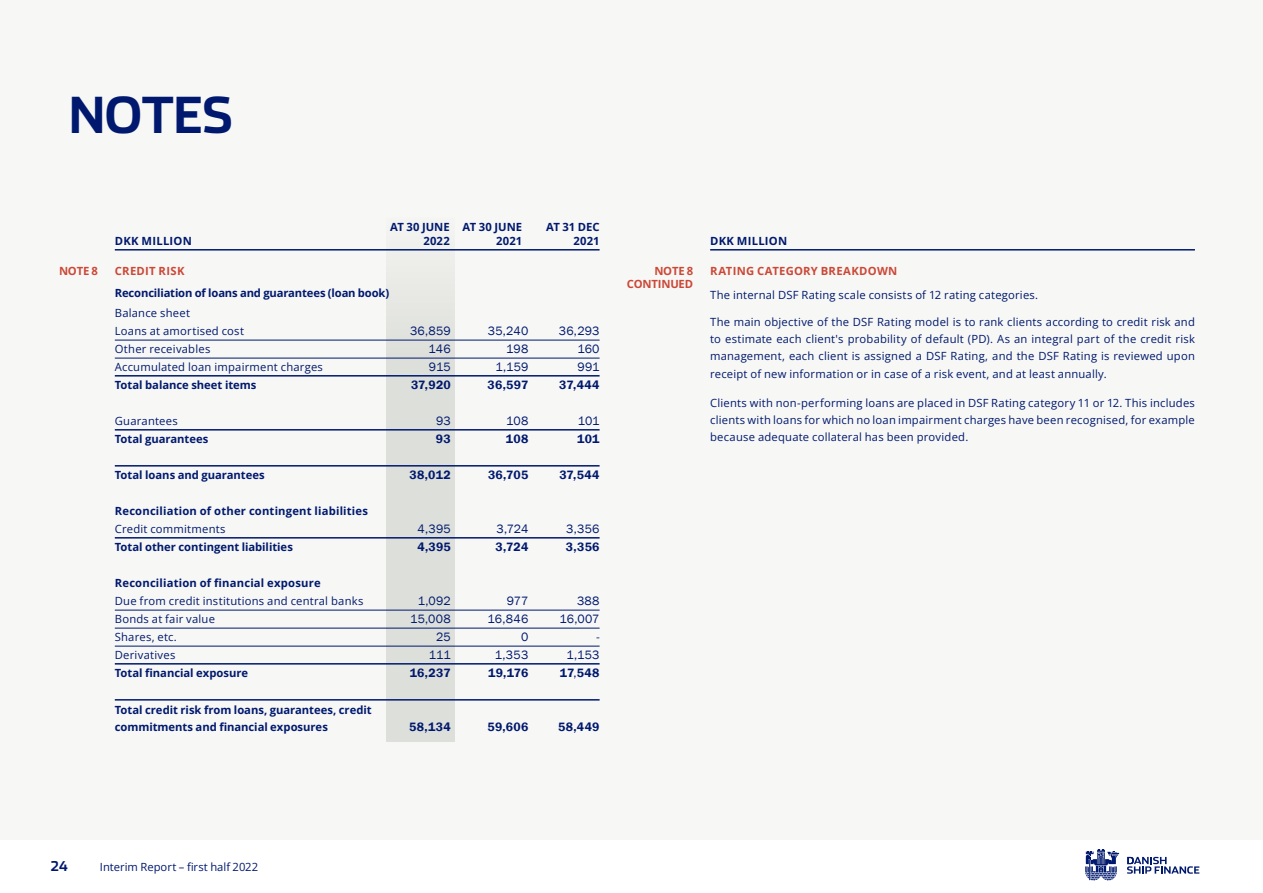
<style>
.page{position:relative;width:1263px;height:893px;background:#fff}
.page>*{position:absolute;margin:0;border:0;box-sizing:border-box;transform-origin:0 0}
.t1{font:700 49.5px "Stainless";letter-spacing:-.01em;color:#00196e}
.t2{font:700 13.5px "Stainless";color:#00196e}
.t3{font:12.45px/18px "Franklin Gothic";letter-spacing:.015em;color:#00196e;text-align:right}
.t4{font:600 12.45px "Franklin Gothic";letter-spacing:.02em;color:#00196e}
.t5{font:11.25px/18px "Open Sans";letter-spacing:.02em;color:#00196e}
.t6{font:700 11.25px/13.5px "Open Sans";color:#00196e;text-align:right}
.t7{font:700 11.25px "Open Sans";letter-spacing:.02em;color:#cb4837}
.t8{font:11.25px "Open Sans";color:#00196e}
.t9{font:700 11.25px "Open Sans";letter-spacing:.02em;color:#00196e}
.t10{font:700 11.25px "Open Sans";letter-spacing:-.015em;color:#cb4837}
.s1{font-weight:600}
</style>
<div class="page">
<div style="left:0;top:0;width:1263px;height:840px;background:#f7f7f5"></div>
<div style="left:386px;top:218px;width:68px;height:524px;background:linear-gradient(to bottom,#e8e9e5,#d8dbd5)"></div>
<hr style="left:115px;top:249px;width:485px;height:2px;background:#00196e">
<hr style="left:115px;top:340px;width:485px;height:1px;background:#00196e">
<hr style="left:115px;top:358px;width:485px;height:1px;background:#00196e">
<hr style="left:115px;top:375px;width:485px;height:2px;background:#00196e">
<hr style="left:115px;top:429px;width:485px;height:2px;background:#00196e">
<hr style="left:115px;top:465px;width:485px;height:2px;background:#00196e">
<hr style="left:115px;top:537px;width:485px;height:2px;background:#00196e">
<hr style="left:115px;top:610px;width:485px;height:1px;background:#00196e">
<hr style="left:115px;top:628px;width:485px;height:1px;background:#00196e">
<hr style="left:115px;top:646px;width:485px;height:1px;background:#00196e">
<hr style="left:115px;top:663px;width:485px;height:2px;background:#00196e">
<hr style="left:115px;top:699px;width:485px;height:2px;background:#00196e">
<hr style="left:710px;top:249px;width:485px;height:2px;background:#00196e">
<svg style="left:1085px;top:850px;width:34px;height:31px"></svg>
<svg style="left:1127px;top:857px;width:72px;height:17px"></svg>
<h1 class="t1" style="left:69px;top:84px;width:166px">NOTES</h1>
<p class="t6" style="left:390px;top:220px;width:61px">AT 30 JUNE<br>2022</p>
<p class="t6" style="left:463px;top:220px;width:61px">AT 30 JUNE<br>2021</p>
<p class="t6" style="left:546px;top:220px;width:55px">AT 31 DEC<br>2021</p>
<p class="t9" style="left:115px;top:233px;width:79px">DKK MILLION</p>
<p class="t7" style="left:115px;top:263px;width:71px">CREDIT RISK</p>
<p class="t6" style="left:115px;top:286px;width:276px">Reconciliation of loans and guarantees (loan book)</p>
<p class="t5" style="left:115px;top:303px;width:210px">Balance sheet<br>Loans at amortised cost<br>Other receivables<br>Accumulated loan impairment charges</p>
<p class="t6" style="left:115px;top:378px;width:143px">Total balance sheet items</p>
<p class="t5" style="left:115px;top:411px;width:64px">Guarantees</p>
<p class="t6" style="left:115px;top:432px;width:95px">Total guarantees</p>
<p class="t6" style="left:115px;top:468px;width:151px">Total loans and guarantees</p>
<p class="t6" style="left:115px;top:504px;width:255px">Reconciliation of other contingent liabilities</p>
<p class="t5" style="left:115px;top:519px;width:112px">Credit commitments</p>
<p class="t6" style="left:115px;top:540px;width:180px">Total other contingent liabilities</p>
<p class="t6" style="left:115px;top:576px;width:207px">Reconciliation of financial exposure</p>
<p class="t5" style="left:115px;top:591px;width:250px">Due from credit institutions and central banks<br>Bonds at fair value<br>Shares, etc.<br>Derivatives</p>
<p class="t6" style="left:115px;top:666px;width:135px">Total financial exposure</p>
<p class="t6" style="left:115px;top:702px;width:258px;line-height:16.5px;text-align:left">Total credit risk from loans, guarantees, credit commitments and financial exposures</p>
<p class="t9" style="left:710px;top:233px;width:79px">DKK MILLION</p>
<p class="t7" style="left:59px;top:263px;width:40px">NOTE 8</p>
<p class="t7" style="left:654px;top:263px;width:40px">NOTE 8</p>
<p class="t7" style="left:710px;top:263px;width:189px">RATING CATEGORY BREAKDOWN</p>
<p class="t10" style="left:627px;top:276px;width:68px">CONTINUED</p>
<p class="t5" style="left:710px;top:285px;width:330px">The internal DSF Rating scale consists of 12 rating categories.</p>
<p class="t5" style="left:710px;top:313px;width:486px;line-height:17.2px;text-align:justify">The main objective of the DSF Rating model is to rank clients according to credit risk and to estimate each client's probability of default (PD). As an integral part of the credit risk management, each client is assigned a DSF Rating, and the DSF Rating is reviewed upon receipt of new information or in case of a risk event, and at least annually.</p>
<p class="t5" style="left:710px;top:394px;width:486px;line-height:17.2px;text-align:justify">Clients with non-performing loans are placed in DSF Rating category 11 or 12. This includes clients with loans for which no loan impairment charges have been recognised, for example because adequate collateral has been provided.</p>
<p class="t3" style="left:429px;top:322px;width:24px;text-align:justify;text-indent:-19px">36,859<br>146<br>915</p>
<p class="t4" style="left:411px;top:377px;width:41px">37,920</p>
<p class="t3" style="left:436px;top:412px;width:16px">93</p>
<p class="t4" style="left:436px;top:431px;width:16px">93</p>
<p class="t4" style="left:410px;top:467px;width:43px">38,012</p>
<p class="t3" style="left:488px;top:322px;width:42px">35,240<br>198<br>1,159</p>
<p class="t4" style="left:488px;top:377px;width:42px">36,597</p>
<p class="t3" style="left:506px;top:412px;width:24px">108</p>
<p class="t4" style="left:506px;top:431px;width:24px">108</p>
<p class="t4" style="left:488px;top:467px;width:42px">36,705</p>
<p class="t3" style="left:577px;top:322px;width:24px;text-align:justify;text-indent:-19px">36,293<br>160<br>991</p>
<p class="t4" style="left:559px;top:377px;width:42px">37,444</p>
<p class="t3" style="left:578px;top:412px;width:23px">101</p>
<p class="t4" style="left:577px;top:431px;width:24px">101</p>
<p class="t4" style="left:559px;top:467px;width:42px">37,544</p>
<p class="t3" style="left:418px;top:520px;width:35px">4,395</p>
<p class="t4" style="left:417px;top:539px;width:35px">4,395</p>
<p class="t3" style="left:497px;top:520px;width:33px">3,724</p>
<p class="t4" style="left:495px;top:539px;width:34px">3,724</p>
<p class="t3" style="left:566px;top:520px;width:35px">3,356</p>
<p class="t4" style="left:566px;top:539px;width:35px">3,356</p>
<p class="t3" style="left:410px;top:592px;width:42px">1,092<br>15,008<br>25<br>111</p>
<p class="t4" style="left:410px;top:665px;width:43px">16,237</p>
<p class="t3" style="left:488px;top:592px;width:42px">977<br>16,846<br>0<br>1,353</p>
<p class="t4" style="left:488px;top:665px;width:42px">19,176</p>
<p class="t3" style="left:560px;top:592px;width:41px">388<br>16,007 -<br>1,153<br><span class="s1">17</span>,<span class="s1">548</span></p>
<p class="t4" style="left:409px;top:719px;width:43px">58,134</p>
<p class="t4" style="left:488px;top:719px;width:42px">59,606</p>
<p class="t4" style="left:558px;top:719px;width:43px">58,449</p>
<p class="t2" style="left:51px;top:857px;width:19px">24</p>
<p class="t8" style="left:100px;top:859px;width:160px">Interim Report – first half 2022</p>
</div>
